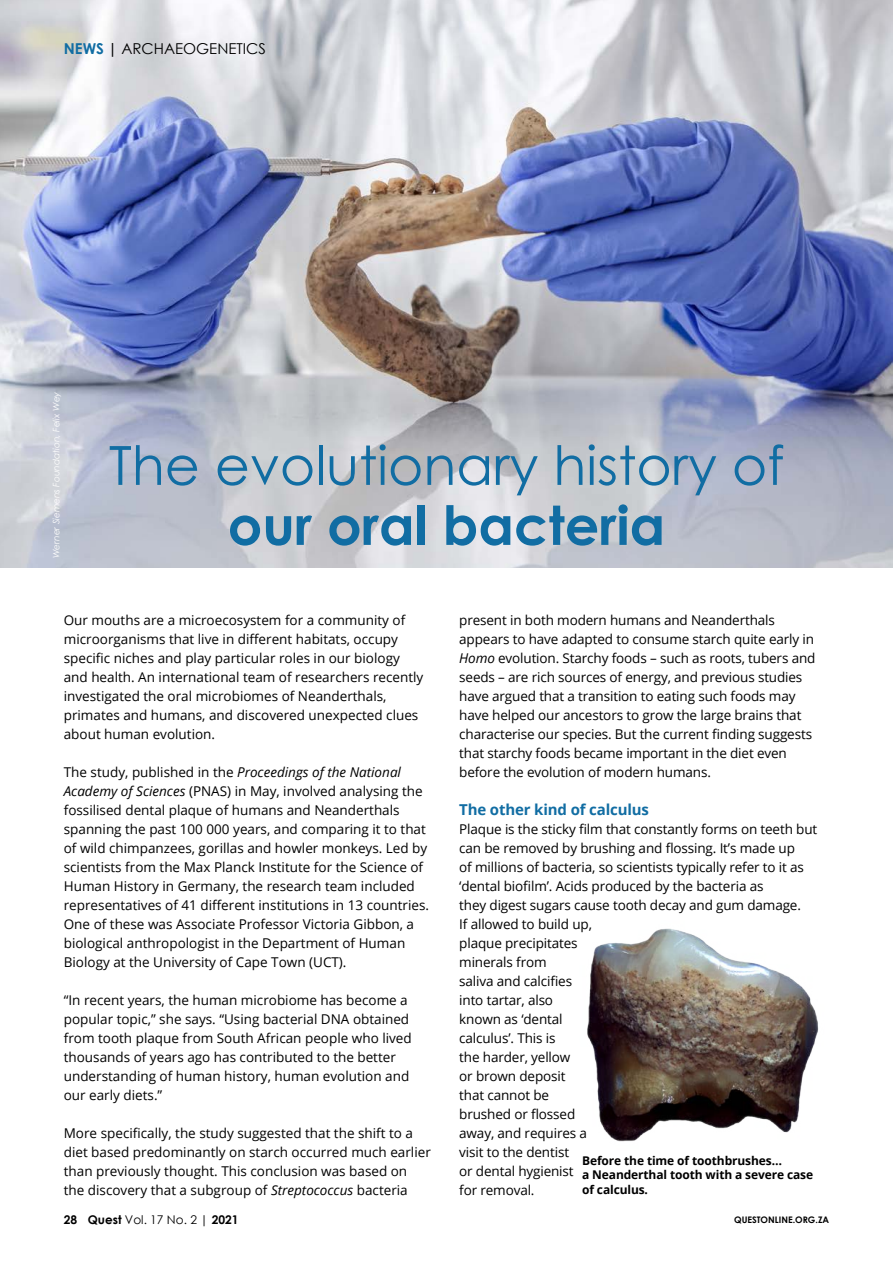
<style>
.page{position:relative;width:893px;height:1263px;background:#fff}
.page>*{position:absolute;margin:0;border:0;box-sizing:border-box;transform-origin:0 0}
.t1{font:54px "Century Gothic";color:#116da3}
.t2{font:700 54px "Century Gothic";color:#116da3}
.t3{font:700 15px "Open Sans";letter-spacing:-.01em;color:#116da3}
.t4{font:15px "Century Gothic";color:#000}
.t5{font:13.5px/19px "Open Sans";color:#000}
.t6{font:700 12px/14.4px "Open Sans";letter-spacing:-.01em;color:#000}
.t7{font:700 12px "Century Gothic";color:#000}
.t8{font:italic 9px "Century Gothic";color:#fff}
.t9{font:700 9px "Century Gothic";color:#000}
.s1{font-weight:700;color:#116da3}
.s2{font-weight:700}
.s3{font-style:italic}
.s4{font-weight:400}
</style>
<div class="page">
<img style="left:0;top:0;width:893px;height:568px">
<img style="left:587px;top:928px;width:232px;height:214px">
<p class="t4" style="left:64px;top:38px;width:204px"><span class="s1">NEWS</span> <span class="s2">|</span> ARCHAEOGENETICS</p>
<p class="t8" style="left:50px;top:558px;width:168px;rotate:-90deg">Werner Siemens Foundation, Felix Wey</p>
<h1 class="t1" style="left:109px;top:428px;width:677px">The evolutionary history of</h1>
<h1 class="t2" style="left:228px;top:484px;width:439px">our oral bacteria</h1>
<p class="t5" style="left:64px;top:610px;width:361px">Our mouths are a microecosystem for a community of microorganisms that live in different habitats, occupy specific niches and play particular roles in our biology and health. An international team of researchers recently investigated the oral microbiomes of Neanderthals, primates and humans, and discovered unexpected clues about human evolution.</p>
<p class="t5" style="left:64px;top:762px;width:367px">The study, published in the <span class="s3">Proceedings of the National Academy of Sciences</span> (PNAS) in May, involved analysing the fossilised dental plaque of humans and Neanderthals spanning the past 100 000 years, and comparing it to that of wild chimpanzees, gorillas and howler monkeys. Led by scientists from the Max Planck Institute for the Science of Human History in Germany, the research team included representatives of 41 different institutions in 13 countries.<br>One of these was Associate Professor Victoria Gibbon, a biological anthropologist in the Department of Human Biology at the University of Cape Town (UCT).</p>
<p class="t5" style="left:64px;top:990px;width:349px">“In recent years, the human microbiome has become a popular topic,” she says. “Using bacterial DNA obtained from tooth plaque from South African people who lived thousands of years ago has contributed to the better understanding of human history, human evolution and our early diets.”</p>
<p class="t5" style="left:64px;top:1123px;width:369px">More specifically, the study suggested that the shift to a diet based predominantly on starch occurred much earlier than previously thought. This conclusion was based on the discovery that a subgroup of <span class="s3">Streptococcus</span> bacteria</p>
<p class="t5" style="left:459px;top:610px;width:358px">present in both modern humans and Neanderthals appears to have adapted to consume starch quite early in <span class="s3">Homo</span> evolution. Starchy foods – such as roots, tubers and seeds – are rich sources of energy, and previous studies have argued that a transition to eating such foods may have helped our ancestors to grow the large brains that characterise our species. But the current finding suggests that starchy foods became important in the diet even before the evolution of modern humans.</p>
<p class="t3" style="left:459px;top:799px;width:191px">The other kind of calculus</p>
<p class="t5" style="left:459px;top:819px;width:359px">Plaque is the sticky film that constantly forms on teeth but can be removed by brushing and flossing. It’s made up<br>of millions of bacteria, so scientists typically refer to it as ‘dental biofilm’. Acids produced by the bacteria as<br>they digest sugars cause tooth decay and gum damage.<br>If allowed to build up,<br>plaque precipitates<br>minerals from<br>saliva and calcifies<br>into tartar, also<br>known as ‘dental<br>calculus’. This is<br>the harder, yellow<br>or brown deposit<br>that cannot be<br>brushed or flossed<br>away, and requires a<br>visit to the dentist<br>or dental hygienist<br>for removal.</p>
<p class="t6" style="left:582px;top:1153px;width:233px">Before the time of toothbrushes…<br>a Neanderthal tooth with a severe case of calculus.</p>
<p class="t7" style="left:64px;top:1210px;width:176px">28 Quest <span class="s4">Vol. 17 No. 2 |</span> 2021</p>
<p class="t9" style="left:734px;top:1213px;width:97px">QUESTONLINE.ORG.ZA</p>
</div>
